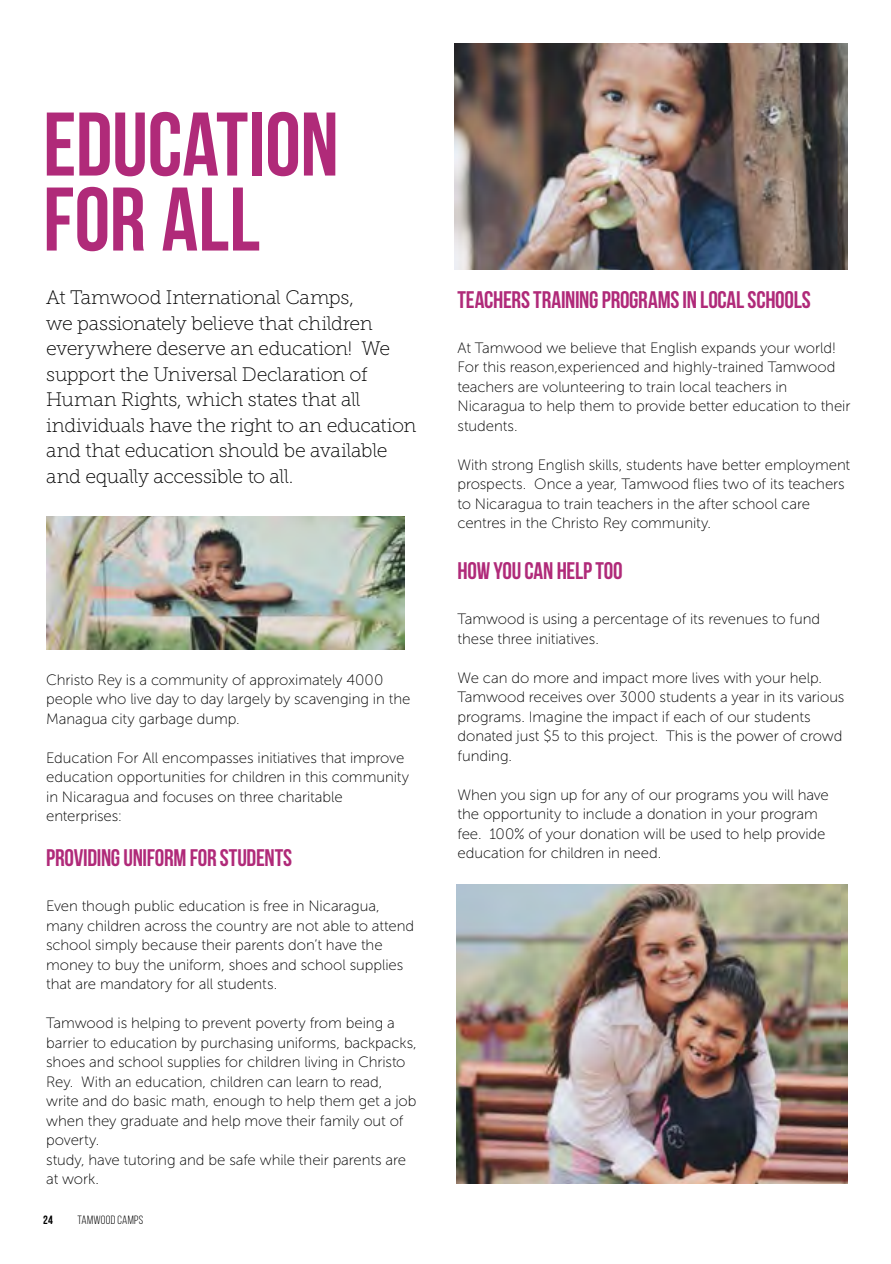
<style>
.page{position:relative;width:891px;height:1264px;background:#fff}
.page>*{position:absolute;margin:0;border:0;box-sizing:border-box;transform-origin:0 0}
.t1{font:700 90px/75px "Bebas Neue";letter-spacing:-.005em;color:#b02a79}
.t2{font:700 24px "Bebas Neue";letter-spacing:-.01em;color:#b02a79}
.t3{font:19.5px/25.5px "Museo Slab 100";letter-spacing:-.02em;color:#000}
.t4{font:15px/19.5px "Museo Sans 100";letter-spacing:-.005em;color:#000}
.t5{font:12px "Bebas Neue";letter-spacing:.025em;color:#000}
.t6{font:700 12px "Bebas Neue";color:#000}
</style>
<div class="page">
<img style="left:457px;top:885px;width:390px;height:298px">
<img style="left:46px;top:516px;width:358px;height:133px">
<img style="left:454px;top:43px;width:394px;height:226px">
<h1 class="t1" style="left:43px;top:106px;width:297px">EDUCATION<br>FOR ALL</h1>
<p class="t3" style="left:46px;top:285px;width:372px">At Tamwood International Camps,<br>we passionately believe that children everywhere deserve an education! We support the Universal Declaration of Human Rights, which states that all individuals have the right to an education and that education should be available and equally accessible to all.</p>
<p class="t4" style="left:46px;top:670px;width:366px">Christo Rey is a community of approximately 4000 people who live day to day largely by scavenging in the<br>Managua city garbage dump.</p>
<p class="t4" style="left:46px;top:748px;width:364px">Education For All encompasses initiatives that improve education opportunities for children in this community in Nicaragua and focuses on three charitable enterprises:</p>
<h2 class="t2" style="left:46px;top:845px;width:248px">PROVIDING UNIFORM FOR STUDENTS</h2>
<p class="t4" style="left:46px;top:896px;width:369px">Even though public education is free in Nicaragua, many children across the country are not able to attend school simply because their parents don’t have the money to buy the uniform, shoes and school supplies that are mandatory for all students.</p>
<p class="t4" style="left:46px;top:1013px;width:372px">Tamwood is helping to prevent poverty from being a barrier to education by purchasing uniforms, backpacks, shoes and school supplies for children living in Christo Rey. With an education, children can learn to read, write and do basic math, enough to help them get a job when they graduate and help move their family out of poverty.<br>study, have tutoring and be safe while their parents are at work.</p>
<p class="t6" style="left:43px;top:1213px;width:11px">24</p>
<p class="t5" style="left:77px;top:1213px;width:67px">TAMWOOD CAMPS</p>
<h2 class="t2" style="left:458px;top:286px;width:355px">TEACHERS TRAINING PROGRAMS IN LOCAL SCHOOLS</h2>
<p class="t4" style="left:458px;top:338px;width:395px">At Tamwood we believe that English expands your world!<br>For this reason,experienced and highly-trained Tamwood teachers are volunteering to train local teachers in Nicaragua to help them to provide better education to their students.</p>
<p class="t4" style="left:458px;top:455px;width:394px">With strong English skills, students have better employment prospects. Once a year, Tamwood flies two of its teachers to Nicaragua to train teachers in the after school care centres in the Christo Rey community.</p>
<h2 class="t2" style="left:458px;top:558px;width:167px">HOW YOU CAN HELP TOO</h2>
<p class="t4" style="left:458px;top:609px;width:364px">Tamwood is using a percentage of its revenues to fund these three initiatives.</p>
<p class="t4" style="left:458px;top:668px;width:388px">We can do more and impact more lives with your help.<br>Tamwood receives over 3000 students a year in its various programs. Imagine the impact if each of our students donated just $5 to this project. This is the power of crowd funding.</p>
<p class="t4" style="left:458px;top:785px;width:373px">When you sign up for any of our programs you will have the opportunity to include a donation in your program fee. 100% of your donation will be used to help provide education for children in need.</p>
</div>
